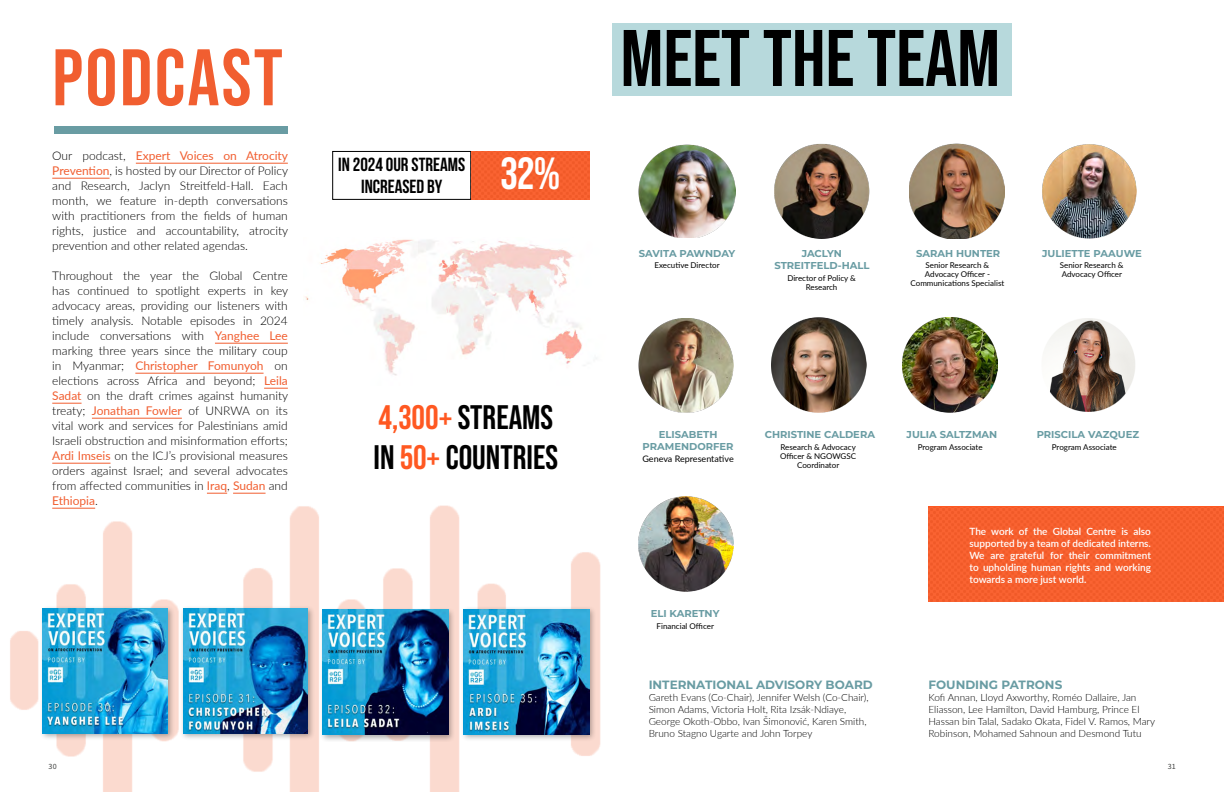
<style>
.page{position:relative;width:1224px;height:792px;background:#fff}
.page>*{position:absolute;margin:0;border:0;box-sizing:border-box;transform-origin:0 0}
.t1{font:700 80px "Bebas Neue Pro";color:#000}
.t2{font:700 80px "Bebas Neue Pro";letter-spacing:.03em;color:#f15e30}
.t3{font:700 45px "Bebas Neue Pro";color:#fff}
.t4{font:700 34px/40px "Bebas Neue Pro";color:#000}
.t5{font:19px/22px "Bebas Neue";color:#000;text-align:center}
.t6{font:300 12px/15px "Lato";color:#000;text-align:justify}
.t7{font:700 12px "Montserrat";color:#699ca3}
.t8{font:300 10px/12px "Lato";color:#000}
.t9{font:600 10px/12px "Lato";color:#fff;text-align:justify}
.t10{font:700 10px/12px "Montserrat";color:#699ca3;text-align:center}
.t11{font:9px "Lato";letter-spacing:-.005em;color:#000}
.t12{font:8px/9px "Lato";color:#000;text-align:center}
.t13{font:8px "Source Sans Pro";color:#424342}
.s1{font-weight:400;color:#f15e30}
.s2{color:#ff5821}
</style>
<div class="page">
<img style="left:430px;top:505px;width:171px;height:287px">
<hr style="left:136px;top:163px;width:152px;height:1px;background:#f15e30">
<hr style="left:52px;top:178px;width:58px;height:1px;background:#f15e30">
<hr style="left:215px;top:343px;width:73px;height:1px;background:#f15e30">
<hr style="left:135px;top:373px;width:129px;height:1px;background:#f15e30">
<svg style="left:264px;top:388px;width:24px;height:1px"></svg>
<hr style="left:52px;top:403px;width:30px;height:1px;background:#f15e30">
<hr style="left:92px;top:418px;width:90px;height:1px;background:#f15e30">
<hr style="left:52px;top:463px;width:59px;height:1px;background:#f15e30">
<div style="left:333px;top:151px;width:138px;height:49px;border:1px solid #000"></div>
<div style="left:471px;top:151px;width:118px;height:49px;background:#f6602e"></div>
<img style="left:305px;top:240px;width:292px;height:136px">
<img style="left:10px;top:492px;width:403px;height:300px">
<div style="left:39px;top:605px;width:136px;height:136px;background:#000;opacity:.31"></div>
<img style="left:43px;top:609px;width:124px;height:125px">
<div style="left:180px;top:605px;width:135px;height:136px;background:#000;opacity:.31"></div>
<img style="left:183px;top:609px;width:125px;height:125px">
<div style="left:319px;top:607px;width:137px;height:135px;background:#000;opacity:.31"></div>
<img style="left:322px;top:610px;width:126px;height:125px">
<div style="left:460px;top:606px;width:137px;height:136px;background:#000;opacity:.31"></div>
<img style="left:463px;top:609px;width:126px;height:125px">
<img style="left:771px;top:317px;width:95px;height:95px">
<img style="left:639px;top:497px;width:95px;height:95px">
<img style="left:774px;top:144px;width:95px;height:94px">
<img style="left:1046px;top:319px;width:89px;height:93px">
<img style="left:903px;top:317px;width:95px;height:95px">
<img style="left:1042px;top:144px;width:95px;height:95px">
<img style="left:910px;top:144px;width:95px;height:95px">
<img style="left:639px;top:144px;width:96px;height:93px">
<img style="left:639px;top:319px;width:94px;height:94px">
<div style="left:612px;top:23px;width:399px;height:73px;background:#b7d9dc"></div>
<div style="left:54px;top:126px;width:234px;height:8px;background:#699ca3"></div>
<svg style="left:322px;top:239px;width:96px;height:59px"></svg>
<div style="left:929px;top:507px;width:295px;height:95px;background:#f6602e"></div>
<h1 class="t2" style="left:52px;top:32px;width:232px">PODCAST</h1>
<p class="t6" style="left:52px;top:148px;width:237px">Our podcast, <span class="s1">Expert Voices on Atrocity Prevention</span>, is hosted by our Director of Policy and Research, Jaclyn Streitfeld-Hall. Each month, we feature in-depth conversations with practitioners from the fields of human rights, justice and accountability, atrocity prevention and other related agendas.</p>
<p class="t6" style="left:52px;top:268px;width:237px">Throughout the year the Global Centre has continued to spotlight experts in key advocacy areas, providing our listeners with timely analysis. Notable episodes in 2024 include conversations with <span class="s1">Yanghee Lee </span>marking three years since the military coup in Myanmar; <span class="s1">Christopher Fomunyoh</span> on elections across Africa and beyond; <span class="s1">Leila Sadat</span> on the draft crimes against humanity treaty; <span class="s1">Jonathan Fowler</span> of UNRWA on its vital work and services for Palestinians amid Israeli obstruction and misinformation efforts; <span class="s1">Ardi Imseis</span> on the ICJ’s provisional measures orders against Israel; and several advocates from affected communities in <span class="s1">Iraq</span>, <span class="s1">Sudan</span> and <span class="s1">Ethiopia</span>.</p>
<h3 class="t5" style="left:338px;top:153px;width:128px">IN 2024 OUR STREAMS<br>INCREASED BY</h3>
<h2 class="t3" style="left:501px;top:148px;width:60px">32%</h2>
<h3 class="t4" style="left:374px;top:397px;width:186px"><span class="s2">4,300+</span> STREAMS<br>IN <span class="s2">50+</span> COUNTRIES</h3>
<h1 class="t1" style="left:620px;top:12px;width:381px">MEET THE TEAM</h1>
<p class="t10" style="left:639px;top:246px;width:98px">SAVITA PAWNDAY</p>
<p class="t12" style="left:654px;top:261px;width:67px">Executive Director</p>
<p class="t10" style="left:774px;top:246px;width:97px">JACLYN<br>STREITFELD-HALL</p>
<p class="t12" style="left:787px;top:273px;width:70px">Director of Policy &amp;<br>Research</p>
<p class="t10" style="left:916px;top:246px;width:86px">SARAH HUNTER</p>
<p class="t12" style="left:911px;top:261px;width:95px">Senior Research &amp;<br>Advocacy Officer -<br>Communications Specialist</p>
<p class="t10" style="left:1042px;top:247px;width:101px">JULIETTE PAAUWE</p>
<p class="t12" style="left:1060px;top:261px;width:65px;text-align:left">Senior Research &amp;<br>Advocacy Officer</p>
<p class="t10" style="left:643px;top:428px;width:93px">ELISABETH<br>PRAMENDORFER</p>
<p class="t11" style="left:642px;top:452px;width:93px">Geneva Representative</p>
<p class="t10" style="left:765px;top:428px;width:112px">CHRISTINE CALDERA</p>
<p class="t12" style="left:780px;top:442px;width:77px;line-height:9.3px">Research &amp; Advocacy<br>Officer &amp; NGOWGSC<br>Coordinator</p>
<p class="t10" style="left:907px;top:428px;width:92px">JULIA SALTZMAN</p>
<p class="t12" style="left:918px;top:442px;width:66px">Program Associate</p>
<p class="t10" style="left:1037px;top:428px;width:104px">PRISCILA VAZQUEZ</p>
<p class="t12" style="left:1052px;top:442px;width:66px">Program Associate</p>
<p class="t10" style="left:651px;top:607px;width:70px">ELI KARETNY</p>
<p class="t12" style="left:657px;top:621px;width:59px">Financial Officer</p>
<p class="t7" style="left:649px;top:676px;width:226px">INTERNATIONAL ADVISORY BOARD</p>
<p class="t8" style="left:649px;top:691px;width:222px">Gareth Evans (Co-Chair), Jennifer Welsh (Co-Chair), Simon Adams, Victoria Holt, Rita Izsák-Ndiaye, George Okoth-Obbo, Ivan Šimonović, Karen Smith, Bruno Stagno Ugarte and John Torpey</p>
<p class="t9" style="left:969px;top:525px;width:183px">The work of the Global Centre is also supported by a team of dedicated interns.<br>We are grateful for their commitment to upholding human rights and working towards a more just world.</p>
<p class="t7" style="left:929px;top:676px;width:135px">FOUNDING PATRONS</p>
<p class="t8" style="left:929px;top:691px;width:228px">Kofi Annan, Lloyd Axworthy, Roméo Dallaire, Jan Eliasson, Lee Hamilton, David Hamburg, Prince El Hassan bin Talal, Sadako Okata, Fidel V. Ramos, Mary Robinson, Mohamed Sahnoun and Desmond Tutu</p>
<p class="t13" style="left:49px;top:761px;width:10px">30</p>
<p class="t13" style="left:1168px;top:761px;width:9px">31</p>
</div>
